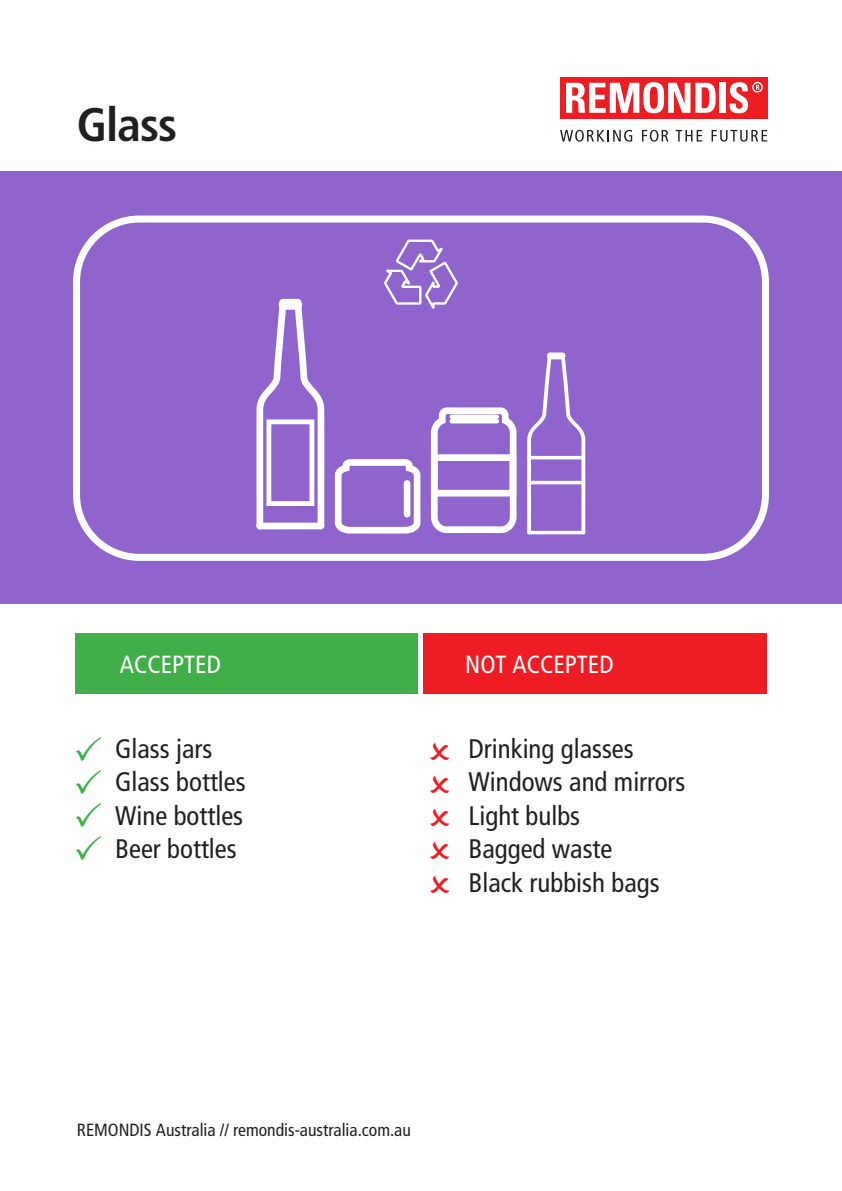
<style>
.page{position:relative;width:842px;height:1191px;background:#fff}
.page>*{position:absolute;margin:0;border:0;box-sizing:border-box;transform-origin:0 0}
.t1{font:46.9px "Frutiger LT 67 Bd Cn";letter-spacing:-.02em;color:#231f20}
.t2{font:26.8px "Frutiger LT 57 Cn";color:#231f20}
.t3{font:24.8px "Frutiger LT 57 Cn";color:#fff}
.t4{font:17.6px "Frutiger LT 57 Cn";color:#231f20}
</style>
<div class="page">
<div style="left:0;top:172px;width:842px;height:432px;background:#8f64cc"></div>
<svg style="left:527px;top:352px;width:58px;height:183px"></svg>
<div style="left:560px;top:77px;width:207px;height:41px;background:#ee1d23"></div>
<svg style="left:752px;top:82px;width:11px;height:11px"></svg>
<svg style="left:753px;top:83px;width:8px;height:8px"></svg>
<svg style="left:756px;top:85px;width:3px;height:5px"></svg>
<svg style="left:566px;top:82px;width:150px;height:31px"></svg>
<div style="left:720px;top:83px;width:6px;height:30px;background:#fff"></div>
<svg style="left:729px;top:82px;width:19px;height:31px"></svg>
<svg style="left:560px;top:130px;width:72px;height:12px"></svg>
<svg style="left:642px;top:130px;width:26px;height:12px"></svg>
<svg style="left:675px;top:130px;width:27px;height:11px"></svg>
<svg style="left:711px;top:130px;width:56px;height:12px"></svg>
<div style="left:73px;top:215px;width:696px;height:346px;border:7px solid #fff;border-radius:63px"></div>
<svg style="left:256px;top:239px;width:261px;height:295px"></svg>
<div style="left:76px;top:633px;width:345px;height:60px;background:#40ae49"></div>
<div style="left:421px;top:633px;width:345px;height:60px;background:#ee1d23"></div>
<div style="left:418px;top:629px;width:5px;height:69px;background:#fff"></div>
<p class="t1" style="left:77px;top:97px;width:102px">Glass</p>
<p class="t3" style="left:120px;top:650px;width:103px">ACCEPTED</p>
<p class="t3" style="left:465px;top:650px;width:150px">NOT ACCEPTED</p>
<p class="t2" style="left:115px;top:733px;width:99px">Glass jars</p>
<p class="t2" style="left:115px;top:766px;width:132px">Glass bottles</p>
<p class="t2" style="left:115px;top:800px;width:129px">Wine bottles</p>
<p class="t2" style="left:115px;top:833px;width:123px">Beer bottles</p>
<p class="t2" style="left:469px;top:733px;width:167px">Drinking glasses</p>
<p class="t2" style="left:469px;top:766px;width:218px">Windows and mirrors</p>
<p class="t2" style="left:469px;top:800px;width:113px">Light bulbs</p>
<p class="t2" style="left:469px;top:833px;width:145px">Bagged waste</p>
<p class="t2" style="left:469px;top:867px;width:192px">Black rubbish bags</p>
<p class="t4" style="left:77px;top:1120px;width:336px">REMONDIS Australia // remondis-australia.com.au</p>
</div>
